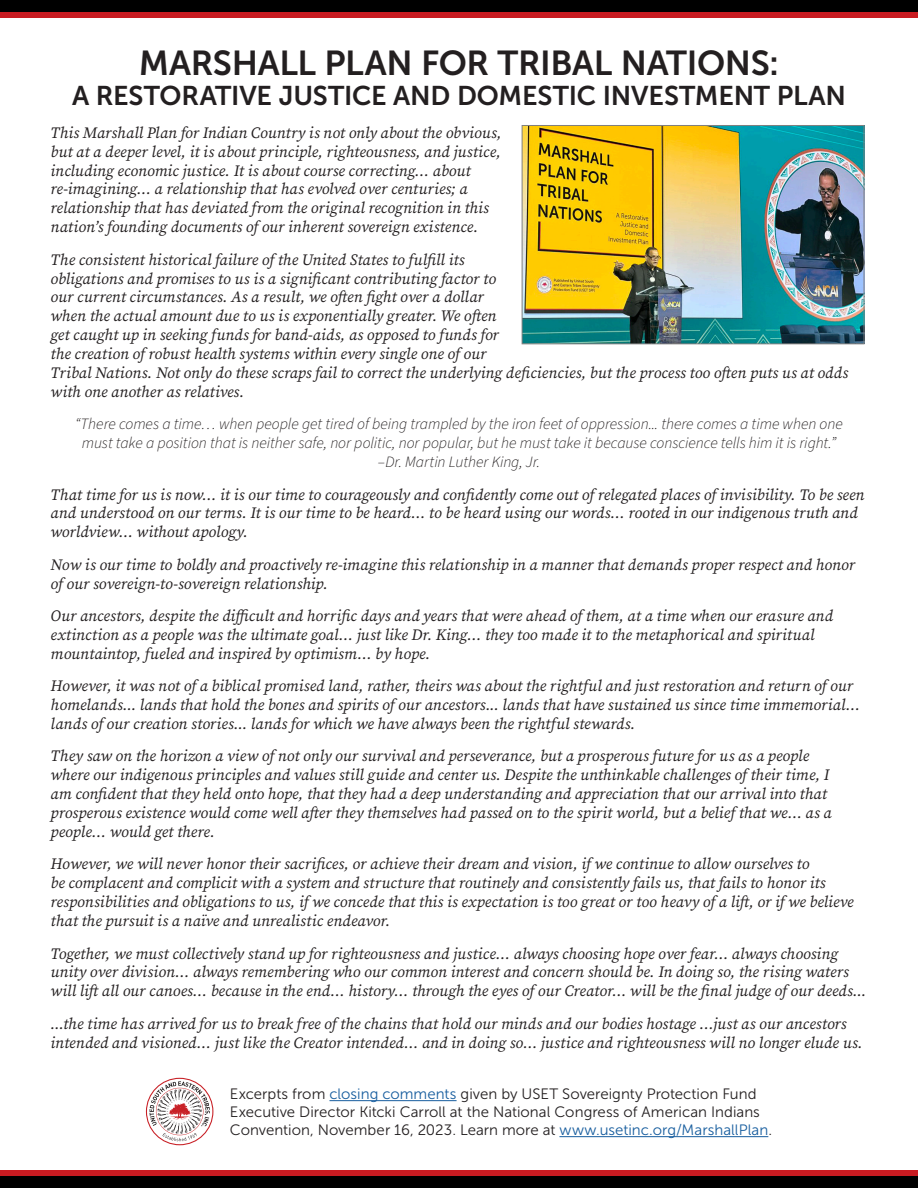
<style>
.page{position:relative;width:918px;height:1188px;background:#fff}
.page>*{position:absolute;margin:0;border:0;box-sizing:border-box;transform-origin:0 0}
.t1{font:34.5px "Museo Sans 700";letter-spacing:-.01em;color:#231f20}
.t2{font:27px "Museo Sans 700";letter-spacing:-.005em;color:#231f20}
.text{font:italic 15.75px/18.9px "Source Serif Pro";letter-spacing:.005em;color:#231f20}
.text-2{font:italic 300 15.75px/18.9px "Source Sans Pro";letter-spacing:-.005em;color:#231f20;text-align:center}
.t3{font:15px/18px "Museo Sans 300";color:#231f20}
.s1{color:#175d9e}
</style>
<div class="page">
<div style="left:0;top:1171px;width:918px;height:17px;background:#c81b21"></div>
<div style="left:0;top:1176px;width:918px;height:12px;background:#000"></div>
<div style="left:0;top:0;width:918px;height:17px;background:#c81b21"></div>
<div style="left:0;top:0;width:918px;height:12px;background:#000"></div>
<svg style="left:146px;top:1078px;width:67px;height:67px"></svg>
<img style="left:524px;top:127px;width:338px;height:215px">
<div style="left:522px;top:125px;width:342px;height:219px;border:1px solid #808080"></div>
<hr style="left:329px;top:1100px;width:128px;height:1px;background:#175d9e">
<hr style="left:559px;top:1136px;width:209px;height:1px;background:#175d9e">
<p class="t1" style="left:139px;top:44px;width:642px">MARSHALL PLAN FOR TRIBAL NATIONS:</p>
<p class="t2" style="left:72px;top:81px;width:775px">A RESTORATIVE JUSTICE AND DOMESTIC INVESTMENT PLAN</p>
<p class="text" style="left:51px;top:123px;width:453px">This Marshall Plan for Indian Country is not only about the obvious, but at a deeper level, it is about principle, righteousness, and justice, including economic justice. It is about course correcting… about re-imagining… a relationship that has evolved over centuries; a relationship that has deviated from the original recognition in this nation’s founding documents of our inherent sovereign existence.</p>
<p class="text" style="left:51px;top:250px;width:799px">The consistent historical failure of the United States to fulfill its<br>obligations and promises to us is a significant contributing factor to<br>our current circumstances. As a result, we often fight over a dollar<br>when the actual amount due to us is exponentially greater. We often<br>get caught up in seeking funds for band-aids, as opposed to funds for<br>the creation of robust health systems within every single one of our<br>Tribal Nations. Not only do these scraps fail to correct the underlying deficiencies, but the process too often puts us at odds with one another as relatives.</p>
<p class="text-2" style="left:75px;top:415px;width:769px">“There comes a time… when people get tired of being trampled by the iron feet of oppression... there comes a time when one must take a position that is neither safe, nor politic, nor popular, but he must take it because conscience tells him it is right.” –Dr. Martin Luther King, Jr.</p>
<p class="text" style="left:51px;top:485px;width:815px">That time for us is now… it is our time to courageously and confidently come out of relegated places of invisibility. To be seen and understood on our terms. It is our time to be heard… to be heard using our words… rooted in our indigenous truth and worldview… without apology.</p>
<p class="text" style="left:51px;top:555px;width:806px">Now is our time to boldly and proactively re-imagine this relationship in a manner that demands proper respect and honor of our sovereign-to-sovereign relationship.</p>
<p class="text" style="left:51px;top:606px;width:784px">Our ancestors, despite the difficult and horrific days and years that were ahead of them, at a time when our erasure and extinction as a people was the ultimate goal… just like Dr. King… they too made it to the metaphorical and spiritual mountaintop, fueled and inspired by optimism… by hope.</p>
<p class="text" style="left:51px;top:677px;width:811px">However, it was not of a biblical promised land, rather, theirs was about the rightful and just restoration and return of our homelands... lands that hold the bones and spirits of our ancestors... lands that have sustained us since time immemorial… lands of our creation stories... lands for which we have always been the rightful stewards.</p>
<p class="text" style="left:51px;top:747px;width:783px">They saw on the horizon a view of not only our survival and perseverance, but a prosperous future for us as a people where our indigenous principles and values still guide and center us. Despite the unthinkable challenges of their time, I am confident that they held onto hope, that they had a deep understanding and appreciation that our arrival into that prosperous existence would come well after they themselves had passed on to the spirit world, but a belief that we… as a people… would get there.</p>
<p class="text" style="left:51px;top:855px;width:805px">However, we will never honor their sacrifices, or achieve their dream and vision, if we continue to allow ourselves to<br>be complacent and complicit with a system and structure that routinely and consistently fails us, that fails to honor its responsibilities and obligations to us, if we concede that this is expectation is too great or too heavy of a lift, or if we believe that the pursuit is a naïve and unrealistic endeavor.</p>
<p class="text" style="left:51px;top:944px;width:817px">Together, we must collectively stand up for righteousness and justice… always choosing hope over fear… always choosing unity over division… always remembering who our common interest and concern should be. In doing so, the rising waters will lift all our canoes… because in the end… history… through the eyes of our Creator… will be the final judge of our deeds...</p>
<p class="text" style="left:51px;top:1014px;width:814px">...the time has arrived for us to break free of the chains that hold our minds and our bodies hostage …just as our ancestors intended and visioned… just like the Creator intended… and in doing so… justice and righteousness will no longer elude us.</p>
<p class="t3" style="left:230px;top:1085px;width:544px">Excerpts from <span class="s1">closing comments</span> given by USET Sovereignty Protection Fund<br>Executive Director Kitcki Carroll at the National Congress of American Indians<br>Convention, November 16, 2023. Learn more at <span class="s1">www.usetinc.org/MarshallPlan</span>.</p>
</div>
